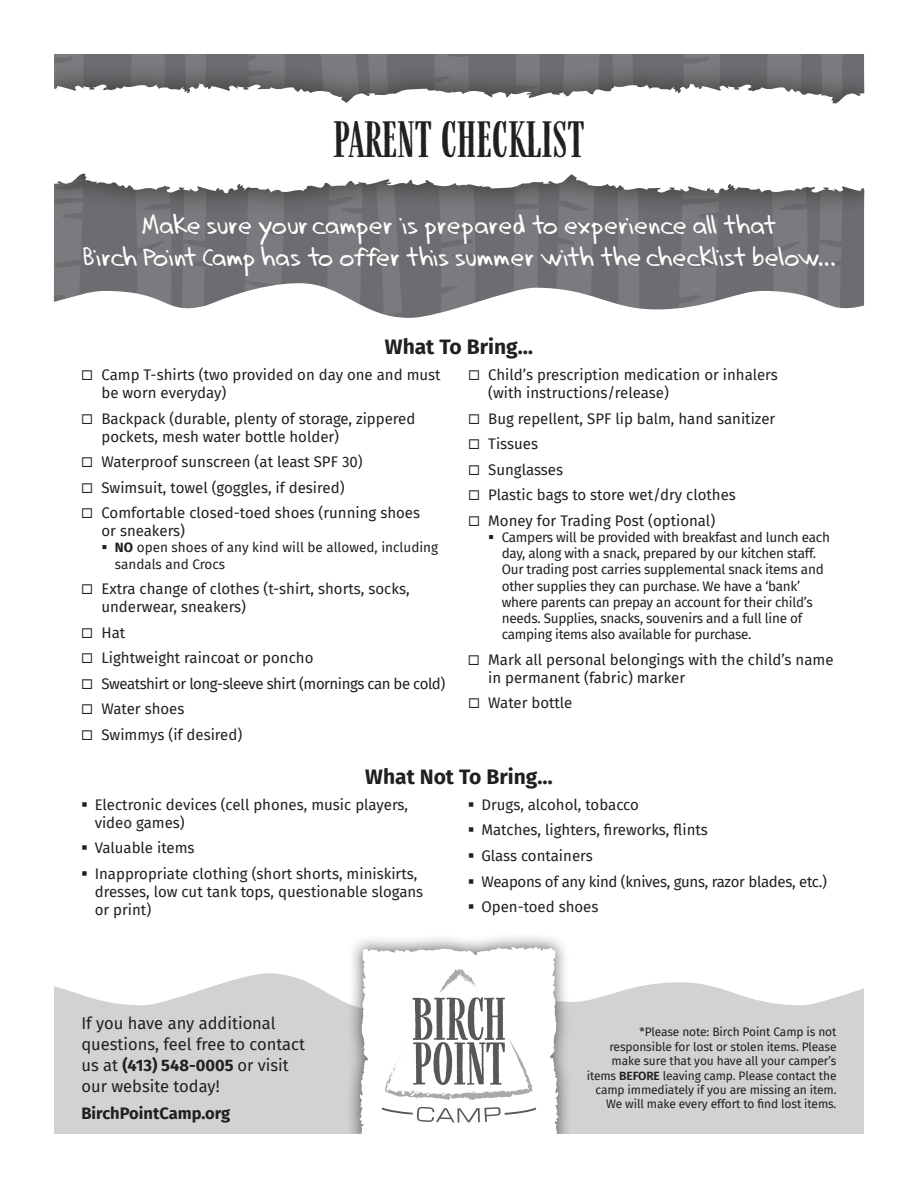
<style>
.page{position:relative;width:918px;height:1188px;background:#fff}
.page>*{position:absolute;margin:0;border:0;box-sizing:border-box;transform-origin:0 0}
.t1{font:42px "Farmhand";letter-spacing:.02em;color:#231f20}
.t2{font:27px/32.4px "Dadhand";letter-spacing:-.015em;color:#fff;text-align:center}
.t3{font:700 21px "Fira Sans";color:#231f20}
.t4{font:16.5px/21px "Fira Sans";color:#231f20}
.t5{font:700 16.5px "Fira Sans";color:#231f20}
.t6{font:15px/25.5px "Fira Sans";color:#231f20}
.t7{font:13.5px/16.2px "Fira Sans";letter-spacing:-.02em;color:#231f20}
.t8{font:13.5px/16.2px "Fira Sans";color:#231f20}
.t9{font:12px/14.4px "Fira Sans";letter-spacing:-.01em;color:#231f20;text-align:right}
.s1{font-weight:700}
.s2{font-weight:600}
</style>
<div class="page">
<svg style="left:84px;top:54px;width:780px;height:264px;fill:#6c6d70"></svg>
<svg style="left:433px;top:54px;width:42px;height:264px"></svg>
<svg style="left:555px;top:54px;width:45px;height:264px"></svg>
<svg style="left:674px;top:54px;width:46px;height:264px"></svg>
<svg style="left:816px;top:54px;width:34px;height:264px"></svg>
<svg style="left:767px;top:54px;width:41px;height:264px"></svg>
<svg style="left:611px;top:54px;width:28px;height:264px"></svg>
<svg style="left:513px;top:54px;width:27px;height:264px"></svg>
<svg style="left:314px;top:54px;width:89px;height:264px"></svg>
<svg style="left:240px;top:54px;width:45px;height:264px"></svg>
<svg style="left:54px;top:54px;width:30px;height:248px"></svg>
<svg style="left:180px;top:54px;width:33px;height:264px"></svg>
<svg style="left:131px;top:54px;width:41px;height:264px"></svg>
<div style="left:54px;top:61px;width:810px;height:156px;background:#231f20;opacity:.75"></div>
<svg style="left:54px;top:82px;width:810px;height:32px"></svg>
<svg style="left:54px;top:162px;width:810px;height:33px"></svg>
<div style="left:54px;top:114px;width:810px;height:48px;background:#fff"></div>
<svg style="left:572px;top:982px;width:292px;height:152px;fill:#d1d2d4"></svg>
<svg style="left:54px;top:973px;width:292px;height:161px;fill:#d1d2d4"></svg>
<div style="left:346px;top:933px;width:226px;height:201px;background:#231f20;opacity:.75"></div>
<svg style="left:359px;top:946px;width:200px;height:188px"></svg>
<h1 class="t1" style="left:334px;top:114px;width:252px">PARENT CHECKLIST</h1>
<h2 class="t2" style="left:82px;top:210px;width:755px">Make sure your camper is prepared to experience all that<br>Birch Point Camp has to offer this summer with the checklist below...</h2>
<h3 class="t3" style="left:385px;top:329px;width:150px">What To Bring…</h3>
<p class="t6" style="left:101px;top:365px;width:341px;line-height:18px">Camp T-shirts (two provided on day one and must be worn everyday)</p>
<p class="t6" style="left:101px;top:409px;width:315px;line-height:18px">Backpack (durable, plenty of storage, zippered pockets, mesh water bottle holder)</p>
<p class="t6" style="left:101px;top:449px;width:320px">Waterproof sunscreen (at least SPF 30)<br>Swimsuit, towel (goggles, if desired)<br>Comfortable closed-toed shoes (running shoes</p>
<p class="t6" style="left:101px;top:518px;width:85px">or sneakers)</p>
<p class="t8" style="left:115px;top:539px;width:325px"><span class="s1">NO</span> open shoes of any kind will be allowed, including sandals and Crocs</p>
<p class="t6" style="left:101px;top:580px;width:310px;line-height:18px">Extra change of clothes (t-shirt, shorts, socks, underwear, sneakers)</p>
<p class="t6" style="left:101px;top:619px;width:345px">Hat<br>Lightweight raincoat or poncho<br>Sweatshirt or long-sleeve shirt (mornings can be cold)<br>Water shoes<br>Swimmys (if desired)</p>
<p class="t6" style="left:488px;top:365px;width:291px;line-height:18px">Child’s prescription medication or inhalers (with instructions/release)</p>
<p class="t6" style="left:488px;top:405px;width:289px">Bug repellent, SPF lip balm, hand sanitizer<br>Tissues<br>Sunglasses<br>Plastic bags to store wet/dry clothes<br>Money for Trading Post (optional)</p>
<p class="t7" style="left:502px;top:529px;width:330px">Campers will be provided with breakfast and lunch each day, along with a snack, prepared by our kitchen staff.<br>Our trading post carries supplemental snack items and other supplies they can purchase. We have a ‘bank’ where parents can prepay an account for their child’s needs. Supplies, snacks, souvenirs and a full line of camping items also available for purchase.</p>
<p class="t6" style="left:488px;top:650px;width:347px;line-height:18px">Mark all personal belongings with the child’s name in permanent (fabric) marker</p>
<p class="t6" style="left:488px;top:690px;width:86px">Water bottle</p>
<h3 class="t3" style="left:365px;top:759px;width:189px">What Not To Bring…</h3>
<p class="t6" style="left:95px;top:795px;width:315px;line-height:18px">Electronic devices (cell phones, music players, video games)</p>
<p class="t6" style="left:95px;top:835px;width:324px">Valuable items<br>Inappropriate clothing (short shorts, miniskirts,</p>
<p class="t6" style="left:95px;top:882px;width:330px;line-height:18px">dresses, low cut tank tops, questionable slogans or print)</p>
<p class="t6" style="left:481px;top:791px;width:347px">Drugs, alcohol, tobacco<br>Matches, lighters, fireworks, flints<br>Glass containers<br>Weapons of any kind (knives, guns, razor blades, etc.)<br>Open-toed shoes</p>
<p class="t4" style="left:81px;top:1012px;width:225px">If you have any additional questions, feel free to contact us at <span class="s1">(413) 548-0005</span> or visit our website today!</p>
<p class="t5" style="left:81px;top:1100px;width:150px">BirchPointCamp.org</p>
<p class="t9" style="left:587px;top:1025px;width:251px">*Please note: Birch Point Camp is not responsible for lost or stolen items. Please make sure that you have all your camper’s items <span class="s2">BEFORE</span> leaving camp. Please contact the camp immediately if you are missing an item.<br>We will make every effort to find lost items.</p>
</div>
